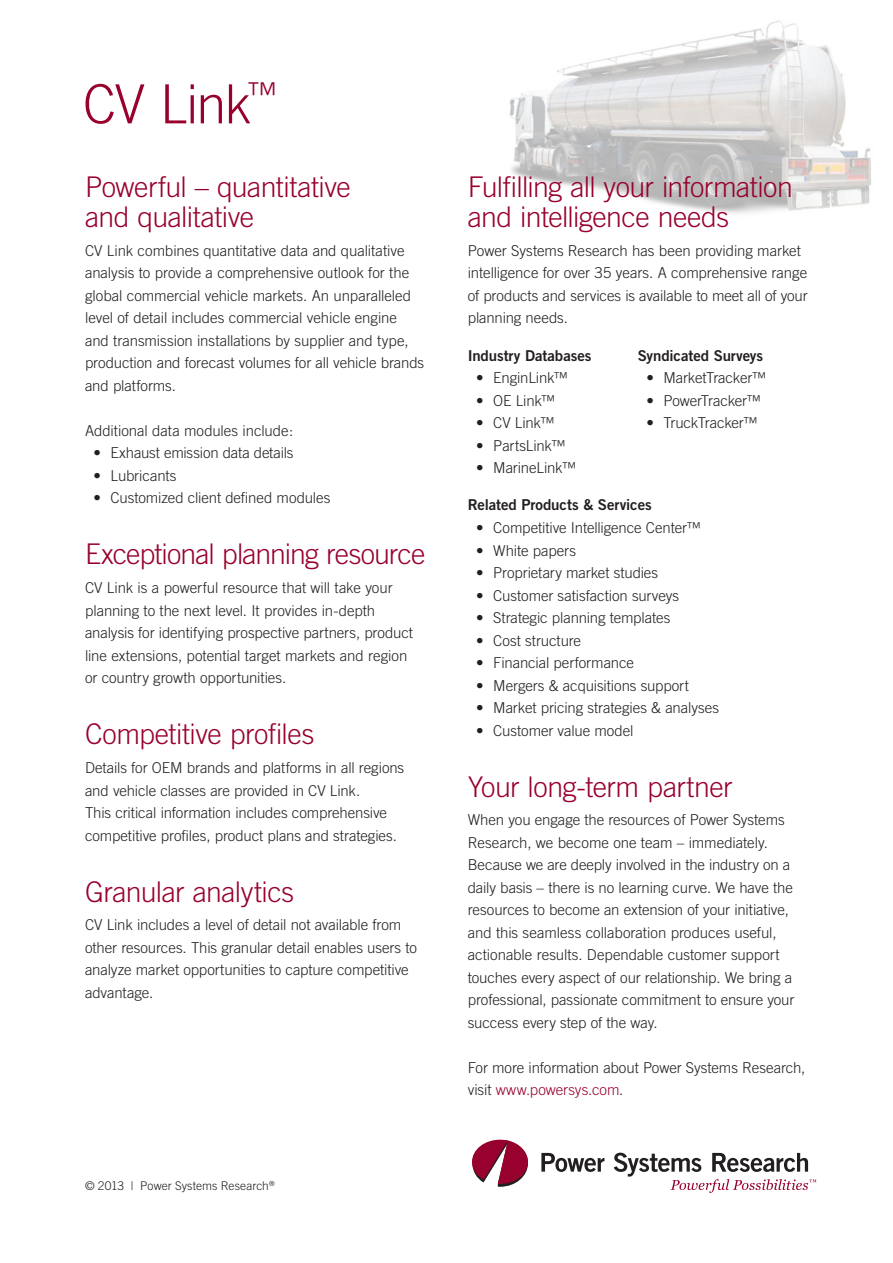
<style>
.page{position:relative;width:893px;height:1263px;background:#fff}
.page>*{position:absolute;margin:0;border:0;box-sizing:border-box;transform-origin:0 0}
.Back_Page_Title__Red{font:300 54px "Trade Gothic";letter-spacing:-.03em;color:#98012d}
.Section_header__Red{font:300 28.5px/30px "Trade Gothic";letter-spacing:-.02em;color:#98012d}
.Body_Copy{font:300 15px/22.5px "Trade Gothic";letter-spacing:-.005em;color:#231f20}
.Subheader_-_Bold__Bl{font:15px "Trade Gothic Bold Two";letter-spacing:-.005em;color:#231f20}
.Legal_Copy__Small{font:300 12px "Trade Gothic";color:#231f20}
.s1{color:#98012d}
</style>
<div class="page">
<img style="left:509px;top:20px;width:362px;height:194px">
<svg style="left:541px;top:1153px;width:63px;height:19px"></svg>
<svg style="left:614px;top:1153px;width:202px;height:40px"></svg>
<svg style="left:472px;top:1140px;width:56px;height:47px"></svg>
<p class="Back_Page_Title__Red" style="left:83px;top:72px;width:196px">CV Link<sup>™</sup></p>
<p class="Section_header__Red" style="left:85px;top:171px;width:267px">Powerful – quantitative and qualitative</p>
<p class="Body_Copy" style="left:85px;top:239px;width:341px">CV Link combines quantitative data and qualitative analysis to provide a comprehensive outlook for the global commercial vehicle markets. An unparalleled level of detail includes commercial vehicle engine and transmission installations by supplier and type, production and forecast volumes for all vehicle brands and platforms.</p>
<p class="Body_Copy" style="left:85px;top:419px;width:210px">Additional data modules include:</p>
<p class="Body_Copy" style="left:94px;top:441px;width:201px">• Exhaust emission data details</p>
<p class="Body_Copy" style="left:94px;top:464px;width:84px">• Lubricants</p>
<p class="Body_Copy" style="left:94px;top:486px;width:238px">• Customized client defined modules</p>
<p class="Section_header__Red" style="left:85px;top:539px;width:342px">Exceptional planning resource</p>
<p class="Body_Copy" style="left:85px;top:576px;width:329px">CV Link is a powerful resource that will take your planning to the next level. It provides in-depth analysis for identifying prospective partners, product line extensions, potential target markets and region or country growth opportunities.</p>
<p class="Section_header__Red" style="left:85px;top:719px;width:231px">Competitive profiles</p>
<p class="Body_Copy" style="left:85px;top:756px;width:321px">Details for OEM brands and platforms in all regions and vehicle classes are provided in CV Link.<br>This critical information includes comprehensive competitive profiles, product plans and strategies.</p>
<p class="Section_header__Red" style="left:85px;top:876px;width:211px">Granular analytics</p>
<p class="Body_Copy" style="left:85px;top:914px;width:333px">CV Link includes a level of detail not available from other resources. This granular detail enables users to analyze market opportunities to capture competitive advantage.</p>
<p class="Legal_Copy__Small" style="left:85px;top:1178px;width:191px">© 2013 | Power Systems Research<sup>®</sup></p>
<p class="Section_header__Red" style="left:468px;top:171px;width:327px">Fulfilling all your information and intelligence needs</p>
<p class="Body_Copy" style="left:468px;top:239px;width:341px">Power Systems Research has been providing market intelligence for over 35 years. A comprehensive range of products and services is available to meet all of your planning needs.</p>
<p class="Subheader_-_Bold__Bl" style="left:468px;top:346px;width:125px">Industry Databases</p>
<p class="Subheader_-_Bold__Bl" style="left:638px;top:346px;width:127px">Syndicated Surveys</p>
<p class="Body_Copy" style="left:476px;top:366px;width:94px">• EnginLink™</p>
<p class="Body_Copy" style="left:646px;top:366px;width:122px">• MarketTracker™</p>
<p class="Body_Copy" style="left:476px;top:389px;width:81px">• OE Link™</p>
<p class="Body_Copy" style="left:646px;top:389px;width:116px">• PowerTracker™</p>
<p class="Body_Copy" style="left:476px;top:411px;width:80px">• CV Link™</p>
<p class="Body_Copy" style="left:646px;top:411px;width:113px">• TruckTracker™</p>
<p class="Body_Copy" style="left:476px;top:434px;width:91px">• PartsLink™</p>
<p class="Body_Copy" style="left:476px;top:456px;width:102px">• MarineLink™</p>
<p class="Subheader_-_Bold__Bl" style="left:468px;top:496px;width:186px">Related Products &amp; Services</p>
<p class="Body_Copy" style="left:476px;top:516px;width:226px">• Competitive Intelligence Center™</p>
<p class="Body_Copy" style="left:476px;top:539px;width:101px">• White papers</p>
<p class="Body_Copy" style="left:476px;top:561px;width:184px">• Proprietary market studies</p>
<p class="Body_Copy" style="left:476px;top:584px;width:204px">• Customer satisfaction surveys</p>
<p class="Body_Copy" style="left:476px;top:606px;width:196px">• Strategic planning templates</p>
<p class="Body_Copy" style="left:476px;top:629px;width:106px">• Cost structure</p>
<p class="Body_Copy" style="left:476px;top:651px;width:159px">• Financial performance</p>
<p class="Body_Copy" style="left:476px;top:674px;width:214px">• Mergers &amp; acquisitions support</p>
<p class="Body_Copy" style="left:476px;top:696px;width:244px">• Market pricing strategies &amp; analyses</p>
<p class="Body_Copy" style="left:476px;top:719px;width:159px">• Customer value model</p>
<p class="Section_header__Red" style="left:468px;top:771px;width:266px">Your long-term partner</p>
<p class="Body_Copy" style="left:468px;top:809px;width:328px">When you engage the resources of Power Systems Research, we become one team – immediately.<br>Because we are deeply involved in the industry on a daily basis – there is no learning curve. We have the resources to become an extension of your initiative, and this seamless collaboration produces useful, actionable results. Dependable customer support touches every aspect of our relationship. We bring a professional, passionate commitment to ensure your success every step of the way.</p>
<p class="Body_Copy" style="left:468px;top:1056px;width:339px">For more information about Power Systems Research, visit <span class="s1">www.powersys.com</span>.</p>
</div>
